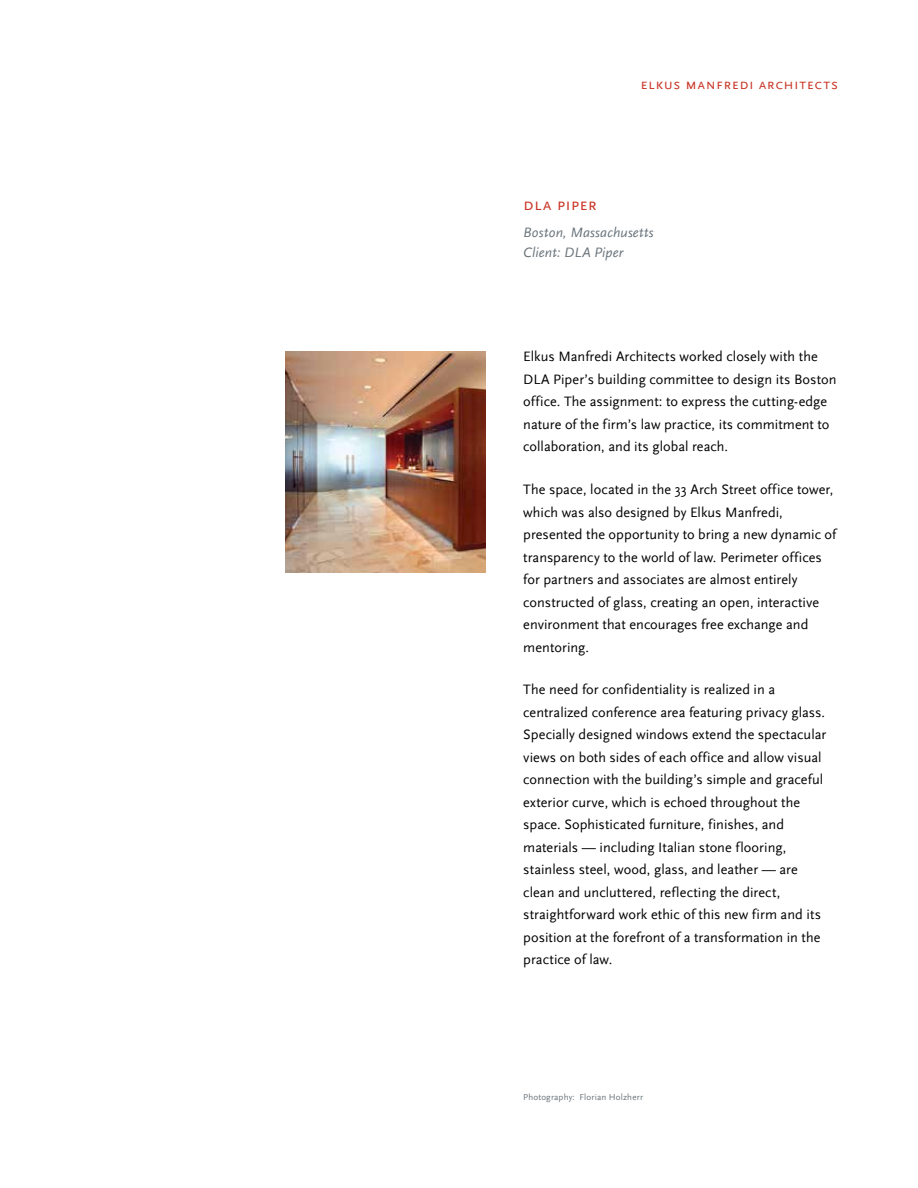
<style>
.page{position:relative;width:918px;height:1188px;background:#fff}
.page>*{position:absolute;margin:0;border:0;box-sizing:border-box;transform-origin:0 0}
.t1{font:17.25px "Scala Sans Caps";letter-spacing:.01em;color:#c93627}
.t2{font:15px "Scala Sans Caps";letter-spacing:.035em;color:#c93627}
.t3{font:14.25px/22.5px "Scala Sans";letter-spacing:.005em;color:#000}
.t4{font:italic 14.25px/20.2px "Scala Sans";letter-spacing:.01em;color:#6a747b}
.t5{font:9px "Scala Sans";letter-spacing:.02em;color:#6a747b}
</style>
<div class="page">
<img style="left:285px;top:352px;width:201px;height:221px">
<p class="t2" style="left:641px;top:76px;width:199px">elkus manfredi architects</p>
<p class="t1" style="left:523px;top:195px;width:75px">dla piper</p>
<p class="t4" style="left:523px;top:222px;width:132px">Boston, Massachusetts<br>Client: DLA Piper</p>
<p class="t3" style="left:523px;top:346px;width:315px">Elkus Manfredi Architects worked closely with the DLA Piper’s building committee to design its Boston office. The assignment: to express the cutting-edge nature of the firm’s law practice, its commitment to collaboration, and its global reach.</p>
<p class="t3" style="left:523px;top:479px;width:314px">The space, located in the 33 Arch Street office tower, which was also designed by Elkus Manfredi, presented the opportunity to bring a new dynamic of transparency to the world of law. Perimeter offices for partners and associates are almost entirely constructed of glass, creating an open, interactive environment that encourages free exchange and mentoring.</p>
<p class="t3" style="left:523px;top:679px;width:305px">The need for confidentiality is realized in a centralized conference area featuring privacy glass.<br>Specially designed windows extend the spectacular views on both sides of each office and allow visual connection with the building’s simple and graceful exterior curve, which is echoed throughout the space. Sophisticated furniture, finishes, and materials — including Italian stone flooring, stainless steel, wood, glass, and leather — are clean and uncluttered, reflecting the direct, straightforward work ethic of this new firm and its position at the forefront of a transformation in the practice of law.</p>
<p class="t5" style="left:523px;top:1092px;width:121px">Photography: Florian Holzherr</p>
</div>
